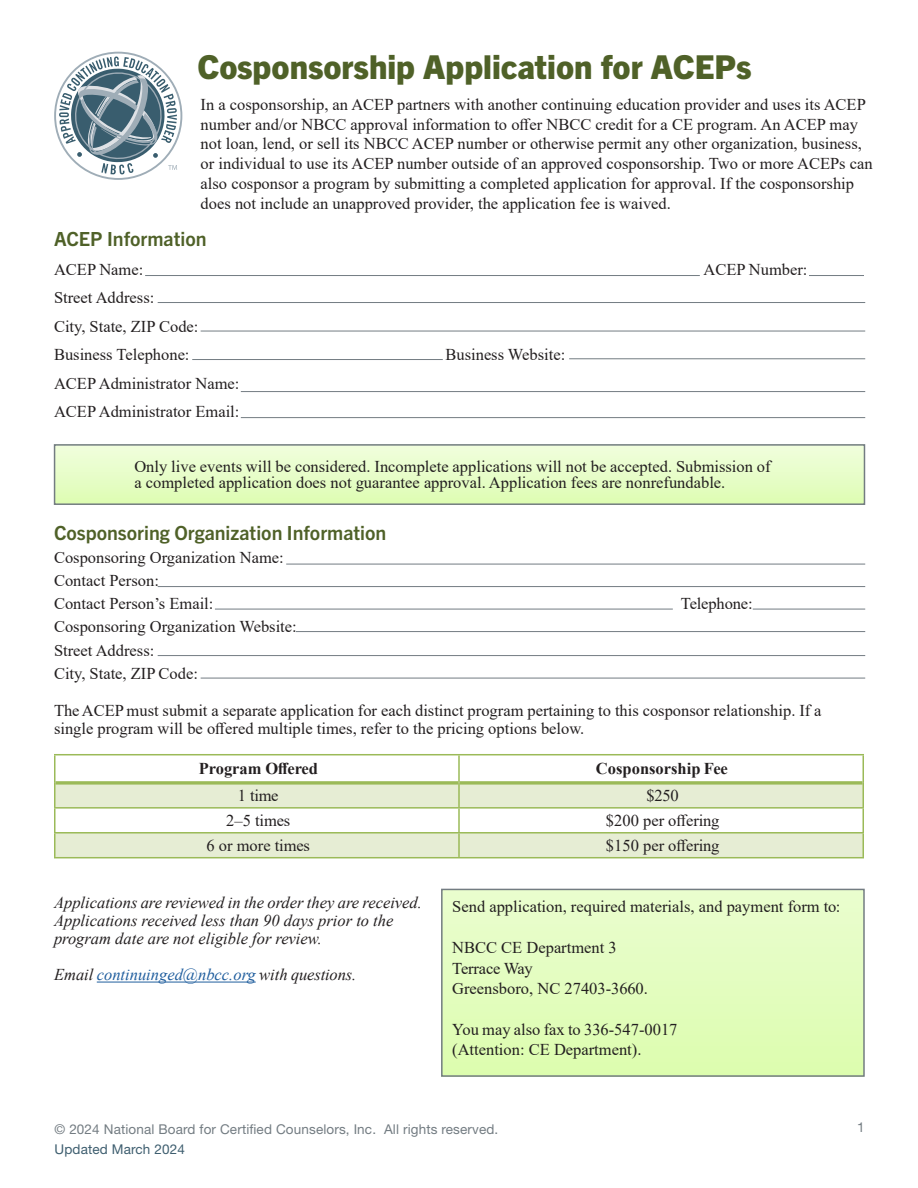
<style>
.page{position:relative;width:918px;height:1188px;background:#fff}
.page>*{position:absolute;margin:0;border:0;box-sizing:border-box;transform-origin:0 0}
.t1{font:800 33px "Trade Gothic Next LT Pro";color:#4f6128}
.Heading_2{font:700 19.5px "Trade Gothic Next LT Pro";color:#4f6128}
.Body_Text{font:16.5px/19.8px "Times New Roman";color:#231f20}
.Body_Text-2{font:italic 16.5px/18px "Times New Roman";color:#231f20}
.Table_Paragraph{font:16.5px "Times New Roman";letter-spacing:-.01em;color:#231f20}
.Body_Text-3{font:italic 16.5px "Times New Roman";color:#205e9e}
.Table_Paragraph-2{font:700 16.5px "Times New Roman";color:#231f20}
.t2{font:13.5px "Helvetica Neue LT Std";letter-spacing:.01em;color:#737c82}
.t3{font:13.5px "Helvetica Neue LT Std";letter-spacing:.01em;color:#3e5e6f}
.s1{color:#231f20}
</style>
<div class="page">
<hr style="left:97px;top:982px;width:159px;height:1px;background:#205e9e">
<svg style="left:56px;top:785px;width:806px;height:72px;fill:#e6edd4"></svg>
<hr style="left:54px;top:754px;width:405px;height:1px;background:#9bba58">
<hr style="left:459px;top:754px;width:405px;height:1px;background:#9bba58">
<svg style="left:56px;top:781px;width:402px;height:4px;background:#a7c26d"></svg>
<svg style="left:460px;top:781px;width:402px;height:4px;background:#a7c26d"></svg>
<hr style="left:54px;top:807px;width:405px;height:2px;background:#9bba58">
<hr style="left:459px;top:807px;width:405px;height:2px;background:#9bba58">
<hr style="left:54px;top:832px;width:405px;height:2px;background:#9bba58">
<hr style="left:459px;top:832px;width:405px;height:2px;background:#9bba58">
<hr style="left:54px;top:857px;width:405px;height:1px;background:#9bba58">
<hr style="left:459px;top:857px;width:405px;height:1px;background:#9bba58">
<hr style="left:54px;top:755px;width:2px;height:28px;background:#9bba58">
<hr style="left:54px;top:783px;width:2px;height:24px;background:#9bba58">
<hr style="left:54px;top:809px;width:2px;height:23px;background:#9bba58">
<hr style="left:54px;top:834px;width:2px;height:23px;background:#9bba58">
<hr style="left:458px;top:755px;width:2px;height:28px;background:#9bba58">
<hr style="left:862px;top:755px;width:2px;height:28px;background:#9bba58">
<hr style="left:458px;top:783px;width:2px;height:24px;background:#9bba58">
<hr style="left:862px;top:783px;width:2px;height:24px;background:#9bba58">
<hr style="left:458px;top:809px;width:2px;height:23px;background:#9bba58">
<hr style="left:862px;top:809px;width:2px;height:23px;background:#9bba58">
<hr style="left:458px;top:834px;width:2px;height:23px;background:#9bba58">
<hr style="left:862px;top:834px;width:2px;height:23px;background:#9bba58">
<svg style="left:54px;top:52px;width:128px;height:128px"></svg>
<div style="left:54px;top:444px;width:811px;height:61px;border:2px solid #737c82"></div>
<div style="left:441px;top:889px;width:424px;height:188px;border:2px solid #737c82"></div>
<hr style="left:145px;top:275px;width:555px;height:1px;background:#737c82">
<hr style="left:286px;top:564px;width:579px;height:1px;background:#737c82">
<hr style="left:158px;top:586px;width:707px;height:1px;background:#737c82">
<hr style="left:215px;top:609px;width:458px;height:1px;background:#737c82">
<hr style="left:296px;top:631px;width:569px;height:1px;background:#737c82">
<hr style="left:158px;top:655px;width:707px;height:1px;background:#737c82">
<hr style="left:201px;top:678px;width:664px;height:1px;background:#737c82">
<hr style="left:753px;top:609px;width:112px;height:1px;background:#737c82">
<hr style="left:809px;top:275px;width:55px;height:1px;background:#737c82">
<hr style="left:158px;top:302px;width:707px;height:1px;background:#737c82">
<hr style="left:201px;top:331px;width:664px;height:1px;background:#737c82">
<hr style="left:241px;top:391px;width:624px;height:1px;background:#737c82">
<hr style="left:241px;top:417px;width:624px;height:1px;background:#737c82">
<hr style="left:569px;top:358px;width:296px;height:1px;background:#737c82">
<hr style="left:192px;top:359px;width:251px;height:1px;background:#737c82">
<p class="t1" style="left:198px;top:44px;width:555px">Cosponsorship Application for ACEPs</p>
<p class="Body_Text" style="left:201px;top:94px;width:674px">In a cosponsorship, an ACEP partners with another continuing education provider and uses its ACEP number and/or NBCC approval information to offer NBCC credit for a CE program. An ACEP may not loan, lend, or sell its NBCC ACEP number or otherwise permit any other organization, business, or individual to use its ACEP number outside of an approved cosponsorship. Two or more ACEPs can also cosponsor a program by submitting a completed application for approval. If the cosponsorship does not include an unapproved provider, the application fee is waived.</p>
<p class="Heading_2" style="left:54px;top:226px;width:154px">ACEP Information</p>
<p class="Body_Text" style="left:54px;top:259px;width:91px">ACEP Name:</p>
<p class="Body_Text" style="left:703px;top:259px;width:106px">ACEP Number:</p>
<p class="Body_Text" style="left:54px;top:283px;width:146px;line-height:28.5px">Street Address:<br>City, State, ZIP Code:<br>Business Telephone:</p>
<p class="Body_Text" style="left:445px;top:344px;width:121px">Business Website:</p>
<p class="Body_Text" style="left:54px;top:368px;width:187px;line-height:28.5px">ACEP Administrator Name:<br>ACEP Administrator Email:</p>
<p class="Body_Text" style="left:134px;top:457px;width:638px;line-height:16.5px">Only live events will be considered. Incomplete applications will not be accepted. Submission of a completed application does not guarantee approval. Application fees are nonrefundable.</p>
<p class="Heading_2" style="left:54px;top:519px;width:334px">Cosponsoring Organization Information</p>
<p class="Body_Text" style="left:54px;top:547px;width:231px">Cosponsoring Organization Name:</p>
<p class="Body_Text" style="left:54px;top:570px;width:106px">Contact Person:</p>
<p class="Body_Text" style="left:54px;top:593px;width:161px">Contact Person’s Email:</p>
<p class="Body_Text" style="left:681px;top:593px;width:73px">Telephone:</p>
<p class="Body_Text" style="left:54px;top:617px;width:244px">Cosponsoring Organization Website:</p>
<p class="Body_Text" style="left:54px;top:640px;width:102px">Street Address:</p>
<p class="Body_Text" style="left:54px;top:663px;width:145px">City, State, ZIP Code:</p>
<p class="Body_Text" style="left:54px;top:701px;width:769px;line-height:18px">The ACEP must submit a separate application for each distinct program pertaining to this cosponsor relationship. If a single program will be offered multiple times, refer to the pricing options below.</p>
<p class="Table_Paragraph-2" style="left:199px;top:757px;width:121px">Program Offered</p>
<p class="Table_Paragraph-2" style="left:596px;top:757px;width:133px">Cosponsorship Fee</p>
<p class="Table_Paragraph" style="left:238px;top:784px;width:42px">1 time</p>
<p class="Table_Paragraph" style="left:647px;top:784px;width:34px">$250</p>
<p class="Table_Paragraph" style="left:226px;top:809px;width:66px">2–5 times</p>
<p class="Table_Paragraph" style="left:606px;top:809px;width:115px">$200 per offering</p>
<p class="Table_Paragraph" style="left:207px;top:834px;width:105px">6 or more times</p>
<p class="Table_Paragraph" style="left:606px;top:834px;width:115px">$150 per offering</p>
<p class="Body_Text-2" style="left:54px;top:893px;width:369px">Applications are reviewed in the order they are received.<br>Applications received less than 90 days prior to the program date are not eligible for review.</p>
<p class="Body_Text-3" style="left:54px;top:963px;width:304px"><span class="s1">Email</span> continuinged@nbcc.org <span class="s1">with questions.</span></p>
<p class="Body_Text" style="left:452px;top:896px;width:390px">Send application, required materials, and payment form to:</p>
<p class="Body_Text" style="left:452px;top:937px;width:166px">NBCC CE Department 3</p>
<p class="Body_Text" style="left:452px;top:958px;width:82px">Terrace Way</p>
<p class="Body_Text" style="left:452px;top:978px;width:197px">Greensboro, NC 27403-3660.</p>
<p class="Body_Text" style="left:452px;top:1020px;width:227px">You may also fax to 336-547-0017 (Attention: CE Department).</p>
<p class="t2" style="left:55px;top:1121px;width:445px">© 2024 National Board for Certified Counselors, Inc. All rights reserved.</p>
<p class="t3" style="left:55px;top:1141px;width:132px">Updated March 2024</p>
<p class="t2" style="left:857px;top:1120px;width:9px">1</p>
</div>
